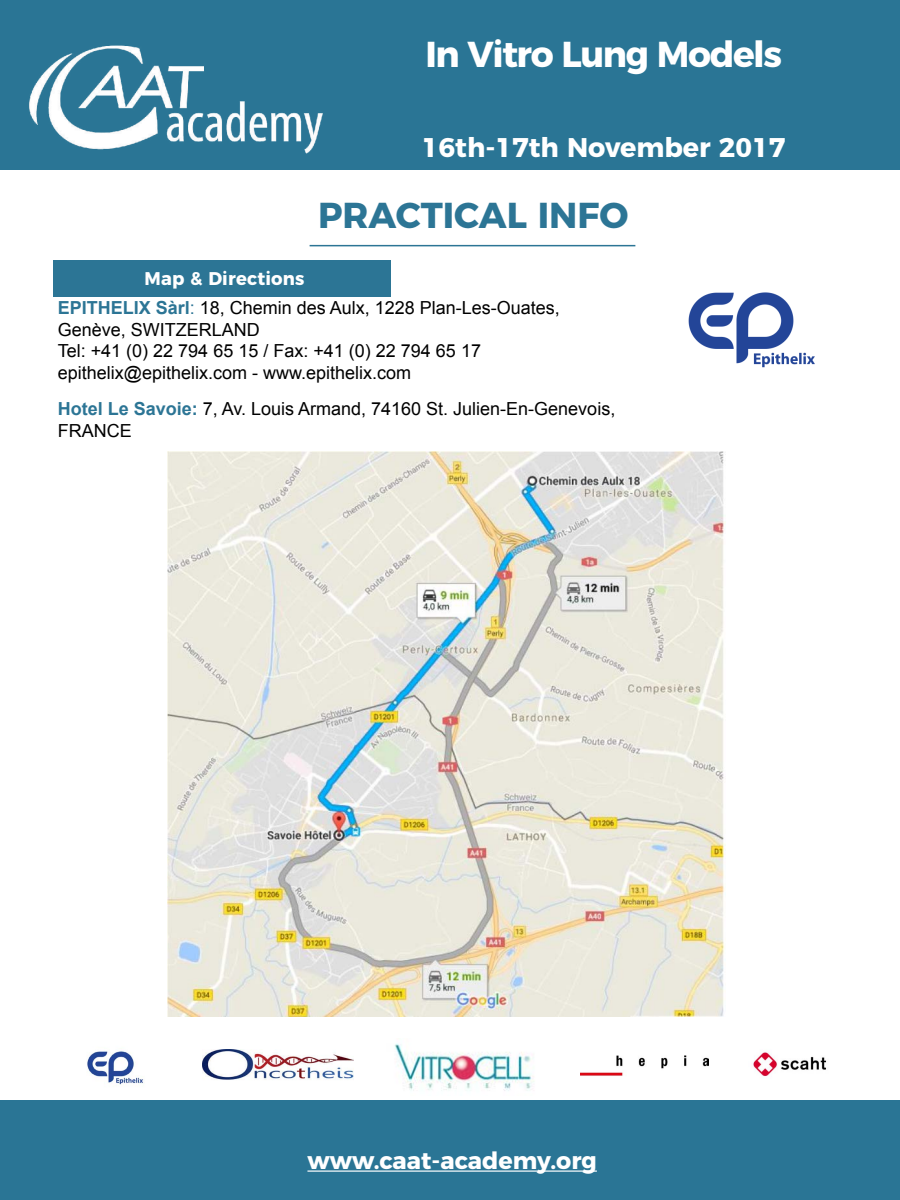
<style>
.page{position:relative;width:900px;height:1200px;background:#fff}
.page>*{position:absolute;margin:0;border:0;box-sizing:border-box;transform-origin:0 0}
.t1{font:700 36px "Montserrat";letter-spacing:-.04em;color:#fff}
.t2{font:700 36px "Montserrat";color:#2c7595}
.t3{font:700 27px "Montserrat";color:#fff}
.t4{font:700 23.7px "Montserrat";color:#fff}
.t5{font:700 18.3px "Montserrat";letter-spacing:.01em;color:#fff}
.t6{font:18px/21.6px "Arial";color:#000}
.s1{font-weight:700;color:#2c7595}
.s2{color:#2c7595}
</style>
<div class="page">
<div style="left:0;top:0;width:900px;height:170px;background:#2a7595"></div>
<img style="left:29px;top:45px;width:294px;height:109px">
<div style="left:0;top:1100px;width:900px;height:100px;background:#2a7595"></div>
<hr style="left:307px;top:1171px;width:290px;height:1px;background:#fff">
<hr style="left:310px;top:245px;width:325px;height:1px;background:#2c7595">
<div style="left:53px;top:260px;width:338px;height:36px;background:#2c7595"></div>
<img style="left:168px;top:452px;width:558px;height:564px">
<img style="left:87px;top:1051px;width:57px;height:34px">
<img style="left:202px;top:1050px;width:152px;height:30px">
<img style="left:394px;top:1043px;width:140px;height:48px">
<img style="left:753px;top:1052px;width:74px;height:25px">
<img style="left:581px;top:1055px;width:128px;height:21px">
<img style="left:688px;top:292px;width:127px;height:76px">
<h1 class="t1" style="left:425px;top:25px;width:358px">In Vitro Lung Models</h1>
<h2 class="t3" style="left:422px;top:125px;width:365px">16th-17th November 2017</h2>
<h1 class="t2" style="left:318px;top:186px;width:312px">PRACTICAL INFO</h1>
<p class="t5" style="left:145px;top:264px;width:161px">Map &amp; Directions</p>
<p class="t6" style="left:58px;top:297px;width:504px"><span class="s1">EPITHELIX Sàrl</span><span class="s2">:</span> 18, Chemin des Aulx, 1228 Plan-Les-Ouates, Genève, SWITZERLAND<br>Tel: +41 (0) 22 794 65 15 / Fax: +41 (0) 22 794 65 17 epithelix@epithelix.com - www.epithelix.com</p>
<p class="t6" style="left:58px;top:398px;width:559px"><span class="s1">Hotel Le Savoie:</span> 7, Av. Louis Armand, 74160 St. Julien-En-Genevois,<br>FRANCE</p>
<h3 class="t4" style="left:307px;top:1141px;width:291px">www.caat-academy.org</h3>
</div>
